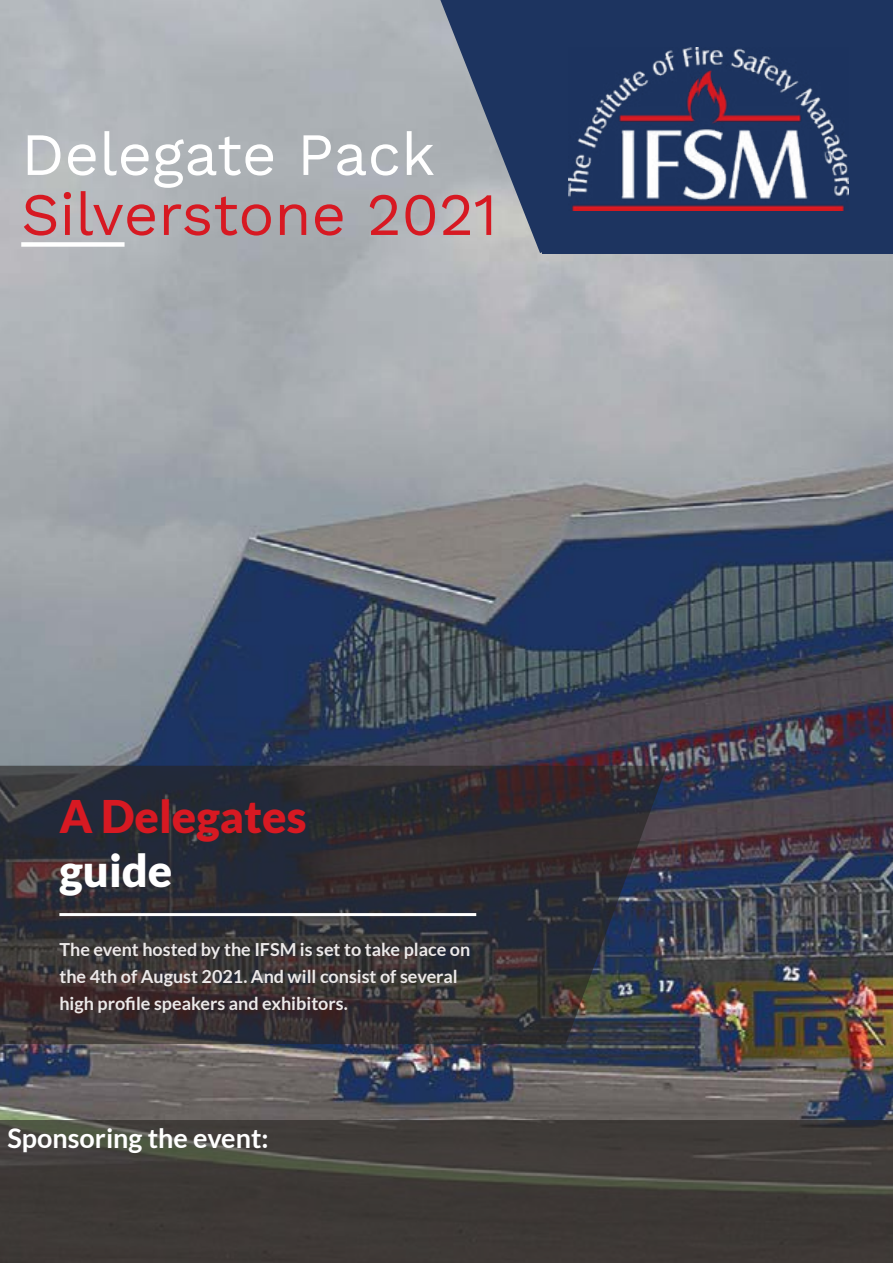
<style>
.page{position:relative;width:893px;height:1263px;background:#fff}
.page>*{position:absolute;margin:0;border:0;box-sizing:border-box;transform-origin:0 0}
.t1{font:60px "Work Sans";color:#d71922}
.t2{font:60px "Work Sans";color:#fff}
.t3{font:900 45px "Lato";color:#d71922}
.t4{font:900 45px "Lato";color:#fff}
.t5{font:700 27px "Lato";color:#fff}
.t6{font:700 18px/27px "Lato";color:#ece9e9}
</style>
<div class="page">
<img style="left:0;top:0;width:893px;height:1120px">
<svg style="left:440px;top:0;width:102px;height:253px;background:#6b788e"></svg>
<div style="left:542px;top:0;width:351px;height:253px;background:#1d3460"></div>
<svg style="left:0;top:766px;width:667px;height:278px;background:#313036"></svg>
<hr style="left:59px;top:913px;width:417px;height:3px;background:#fff">
<div style="left:21px;top:242px;width:104px;height:5px;background:#fff"></div>
<img style="left:569px;top:47px;width:279px;height:164px">
<svg style="left:0;top:1120px;width:893px;height:143px;background:#403c38"></svg>
<h1 class="t2" style="left:21px;top:109px;width:415px">Delegate Pack</h1>
<h1 class="t1" style="left:21px;top:169px;width:477px">Silverstone 2021</h1>
<h2 class="t3" style="left:59px;top:790px;width:249px">A Delegates</h2>
<h2 class="t4" style="left:59px;top:844px;width:115px">guide</h2>
<p class="t6" style="left:59px;top:935px;width:412px">The event hosted by the IFSM is set to take place on the 4th of August 2021. And will consist of several high profile speakers and exhibitors.</p>
<h3 class="t5" style="left:7px;top:1123px;width:263px">Sponsoring the event:</h3>
</div>
